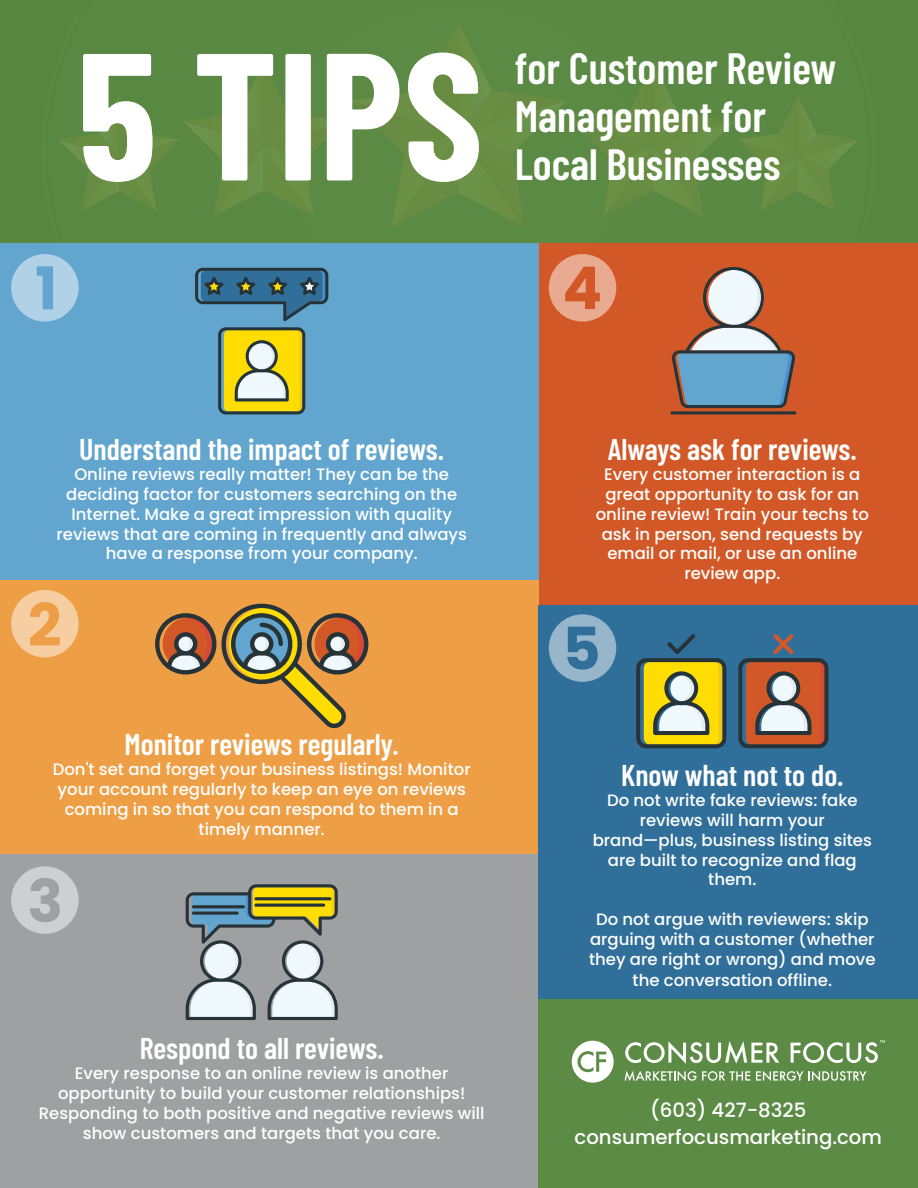
<style>
.page{position:relative;width:918px;height:1188px;background:#fff}
.page>*{position:absolute;margin:0;border:0;box-sizing:border-box;transform-origin:0 0}
.t1{font:700 180.75px "Barlow Condensed";color:#fff}
.t2{font:600 43.65px/48px "Barlow Condensed";color:#fff}
.t3{font:600 30px "Barlow Condensed";color:#fff}
.t4{font:500 19.65px/27px "Poppins";color:#fff;text-align:center}
.t5{font:500 16.5px/19.8px "Poppins";color:#fff;text-align:center}
</style>
<div class="page">
<div style="left:539px;top:243px;width:379px;height:362px;background:#d25927"></div>
<div style="left:0;top:854px;width:539px;height:334px;background:#9ea0a2"></div>
<div style="left:0;top:580px;width:539px;height:274px;background:#ee9f46"></div>
<div style="left:539px;top:605px;width:379px;height:394px;background:#316f9b"></div>
<div style="left:0;top:243px;width:539px;height:337px;background:#62a5cf"></div>
<div style="left:0;top:0;width:918px;height:243px;background:linear-gradient(to bottom,#5a8943,#5f8b43)"></div>
<div style="left:539px;top:999px;width:379px;height:189px;background:#5c8b45"></div>
<svg style="left:636px;top:634px;width:90px;height:114px"></svg>
<svg style="left:738px;top:634px;width:90px;height:114px"></svg>
<svg style="left:155px;top:604px;width:214px;height:125px"></svg>
<svg style="left:186px;top:884px;width:152px;height:136px"></svg>
<hr style="left:254px;top:897px;width:77px;height:3px;background:#263339;border-radius:2px">
<hr style="left:254px;top:904px;width:71px;height:3px;background:#263339;border-radius:2px">
<hr style="left:192px;top:905px;width:53px;height:3px;background:#263339;border-radius:2px">
<hr style="left:192px;top:912px;width:47px;height:3px;background:#263339;border-radius:2px">
<svg style="left:672px;top:267px;width:124px;height:141px"></svg>
<hr style="left:671px;top:411px;width:125px;height:3px;background:#263339;border-radius:2px">
<svg style="left:218px;top:327px;width:87px;height:87px;background:#c5bb4b"></svg>
<svg style="left:195px;top:268px;width:133px;height:53px"></svg>
<svg style="left:11px;top:254px;width:68px;height:68px"></svg>
<svg style="left:11px;top:590px;width:68px;height:67px"></svg>
<svg style="left:11px;top:866px;width:68px;height:68px"></svg>
<svg style="left:549px;top:254px;width:67px;height:68px"></svg>
<svg style="left:549px;top:614px;width:67px;height:68px"></svg>
<svg style="left:572px;top:1041px;width:42px;height:42px"></svg>
<svg style="left:625px;top:1041px;width:154px;height:23px"></svg>
<svg style="left:625px;top:1071px;width:125px;height:10px"></svg>
<svg style="left:756px;top:1071px;width:111px;height:10px"></svg>
<svg style="left:791px;top:1040px;width:94px;height:23px"></svg>
<h1 class="t1" style="left:77px;top:-13px;width:407px">5 TIPS</h1>
<h2 class="t2" style="left:515px;top:42px;width:323px">for Customer Review<br>Management for</h2>
<h2 class="t2" style="left:515px;top:138px;width:267px">Local Businesses</h2>
<h3 class="t3" style="left:79px;top:428px;width:366px">Understand the impact of reviews.</h3>
<p class="t5" style="left:56px;top:465px;width:412px">Online reviews really matter! They can be the deciding factor for customers searching on the Internet. Make a great impression with quality reviews that are coming in frequently and always have a response from your company.</p>
<h3 class="t3" style="left:125px;top:723px;width:276px">Monitor reviews regularly.</h3>
<p class="t5" style="left:53px;top:760px;width:419px">Don't set and forget your business listings! Monitor your account regularly to keep an eye on reviews coming in so that you can respond to them in a timely manner.</p>
<h3 class="t3" style="left:140px;top:1027px;width:246px">Respond to all reviews.</h3>
<p class="t5" style="left:39px;top:1064px;width:447px">Every response to an online review is another opportunity to build your customer relationships!<br>Responding to both positive and negative reviews will show customers and targets that you care.</p>
<h3 class="t3" style="left:608px;top:428px;width:251px">Always ask for reviews.</h3>
<p class="t5" style="left:596px;top:465px;width:275px">Every customer interaction is a great opportunity to ask for an online review! Train your techs to ask in person, send requests by email or mail, or use an online review app.</p>
<h3 class="t3" style="left:621px;top:754px;width:224px">Know what not to do.</h3>
<p class="t5" style="left:593px;top:791px;width:281px">Do not write fake reviews: fake reviews will harm your brand—plus, business listing sites are built to recognize and flag them.</p>
<p class="t5" style="left:589px;top:909px;width:288px">Do not argue with reviewers: skip arguing with a customer (whether they are right or wrong) and move</p>
<p class="t5" style="left:633px;top:971px;width:201px">the conversation offline.</p>
<p class="t4" style="left:575px;top:1097px;width:309px">(603) 427-8325 consumerfocusmarketing.com</p>
</div>
